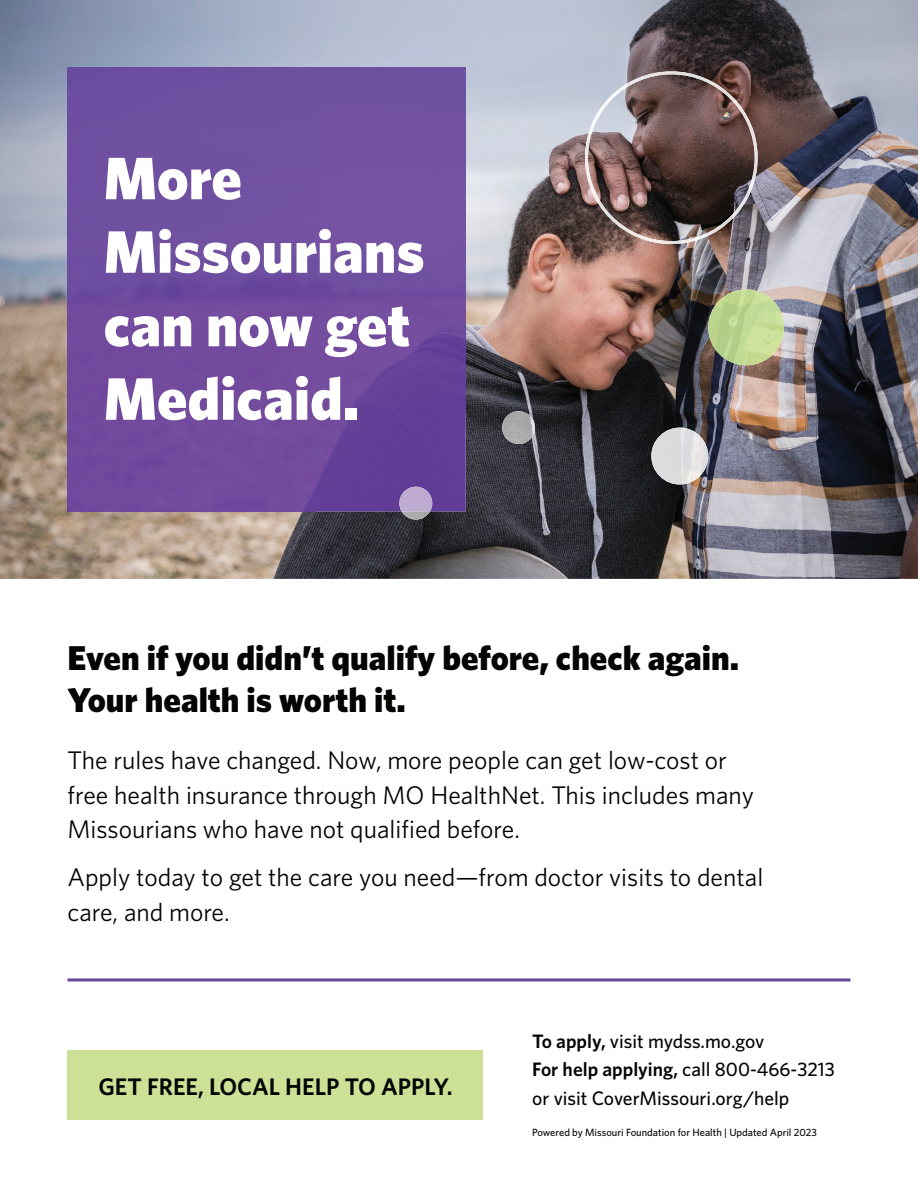
<style>
.page{position:relative;width:918px;height:1188px;background:#fff}
.page>*{position:absolute;margin:0;border:0;box-sizing:border-box;transform-origin:0 0}
.t1{font:900 60px/73.5px "Whitney";color:#fff}
.t2{font:900 34.5px/42px "Whitney";color:#040503}
.t3{font:25.5px/34.5px "Whitney";color:#040503}
.t4{font:600 24px "Whitney";color:#040503}
.t5{font:500 19.5px/28.5px "Whitney";color:#040503}
.t6{font:500 10.5px "Whitney";color:#040503}
.s1{font-weight:600}
</style>
<div class="page">
<img style="left:0;top:0;width:918px;height:579px">
<img style="left:68px;top:68px;width:398px;height:443px">
<img style="left:585px;top:71px;width:173px;height:173px">
<img style="left:708px;top:289px;width:76px;height:76px;border-radius:38px">
<img style="left:651px;top:428px;width:57px;height:56px;border-radius:28px">
<div style="left:68px;top:1050px;width:415px;height:70px;background:#cce196"></div>
<hr style="left:68px;top:978px;width:782px;height:3px;background:#65469c">
<img style="left:502px;top:411px;width:33px;height:33px;border-radius:16px">
<img style="left:402px;top:511px;width:28px;height:9px">
<img style="left:399px;top:487px;width:33px;height:24px">
<h1 class="t1" style="left:104px;top:140px;width:322px">More<br>Missourians can now get<br>Medicaid.</h1>
<h2 class="t2" style="left:68px;top:636px;width:673px">Even if you didn’t qualify before, check again.<br>Your health is worth it.</h2>
<p class="t3" style="left:68px;top:742px;width:688px">The rules have changed. Now, more people can get low-cost or free health insurance through MO HealthNet. This includes many<br>Missourians who have not qualified before.</p>
<p class="t3" style="left:68px;top:859px;width:697px">Apply today to get the care you need—from doctor visits to dental care, and more.</p>
<p class="t4" style="left:98px;top:1070px;width:356px">GET FREE, LOCAL HELP TO APPLY.</p>
<p class="t5" style="left:532px;top:1026px;width:304px"><span class="s1">To apply,</span> visit mydss.mo.gov<br><span class="s1">For help applying,</span> call 800-466-3213 or visit CoverMissouri.org/help</p>
<p class="t6" style="left:532px;top:1125px;width:286px">Powered by Missouri Foundation for Health | Updated April 2023</p>
</div>
